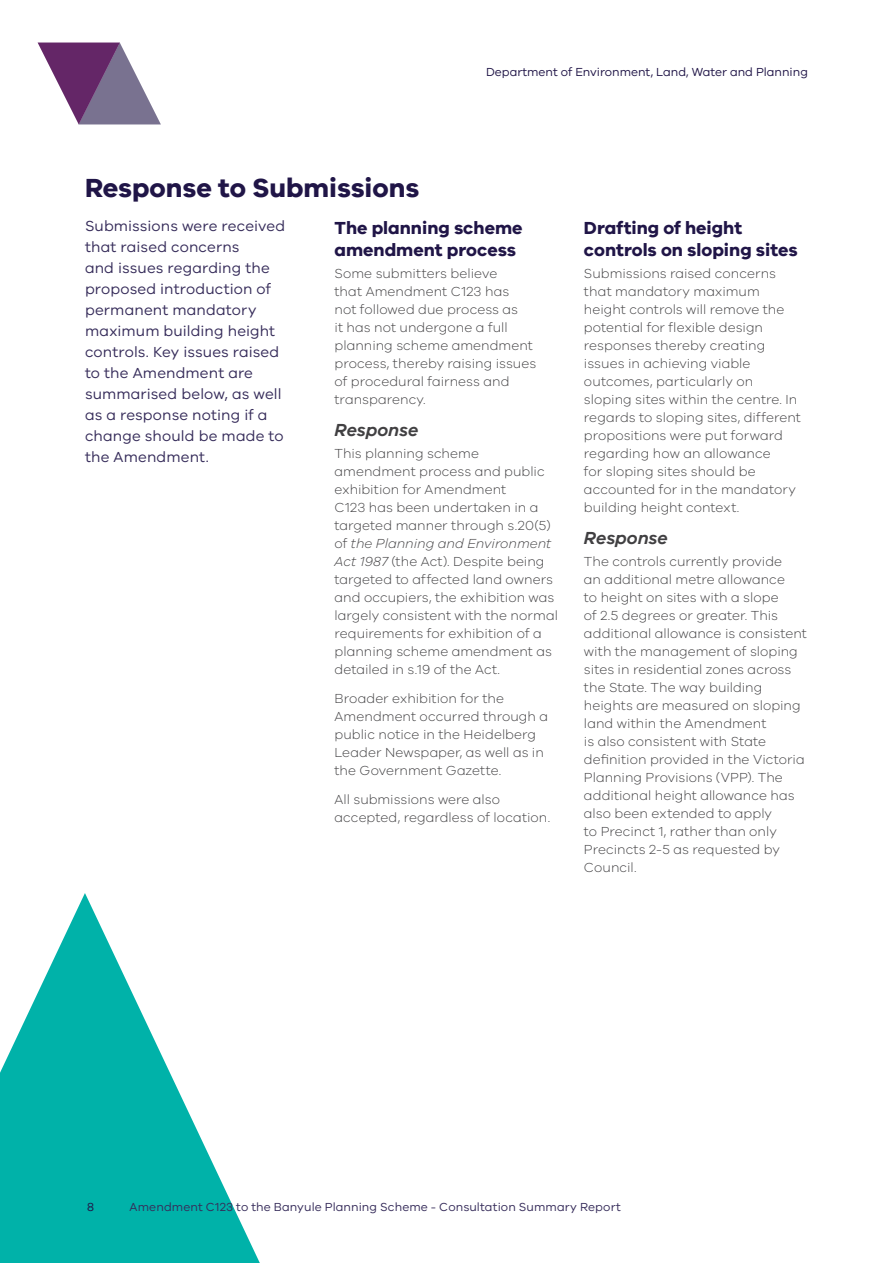
<style>
.page{position:relative;width:893px;height:1263px;background:#fff}
.page>*{position:absolute;margin:0;border:0;box-sizing:border-box;transform-origin:0 0}
.t1{font:700 27px "VIC";color:#201547}
.t2{font:700 18px/21.6px "VIC";color:#201547}
.t3{font:italic 600 18px "VIC";letter-spacing:-.01em;color:#414042}
.t4{font:15px/21px "VIC";letter-spacing:.01em;color:#362c5a}
.t5{font:300 13.5px/18px "VIC";letter-spacing:.005em;color:#414042}
.t6{font:12px "VIC";letter-spacing:.01em;color:#362c5a}
.t7{font:12px "VIC";color:#201547}
.s1{font-style:italic}
</style>
<div class="page">
<svg style="left:38px;top:43px;width:123px;height:81px"></svg>
<svg style="left:0;top:893px;width:260px;height:370px;fill:#00b2a9"></svg>
<h1 class="t1" style="left:85px;top:172px;width:336px">Response to Submissions</h1>
<p class="t7" style="left:486px;top:65px;width:323px">Department of Environment, Land, Water and Planning</p>
<p class="t4" style="left:85px;top:215px;width:202px">Submissions were received that raised concerns<br>and issues regarding the proposed introduction of permanent mandatory maximum building height controls. Key issues raised to the Amendment are summarised below, as well as a response noting if a change should be made to the Amendment.</p>
<h2 class="t2" style="left:334px;top:217px;width:190px">The planning scheme amendment process</h2>
<p class="t5" style="left:334px;top:264px;width:203px">Some submitters believe<br>that Amendment C123 has<br>not followed due process as<br>it has not undergone a full planning scheme amendment process, thereby raising issues of procedural fairness and transparency.</p>
<h2 class="t3" style="left:334px;top:419px;width:85px">Response</h2>
<p class="t5" style="left:334px;top:444px;width:225px">This planning scheme amendment process and public exhibition for Amendment<br>C123 has been undertaken in a targeted manner through s.20(5) of <span class="s1">the Planning and Environment<br>Act 1987</span> (the Act). Despite being targeted to affected land owners and occupiers, the exhibition was largely consistent with the normal requirements for exhibition of a planning scheme amendment as detailed in s.19 of the Act.</p>
<p class="t5" style="left:334px;top:689px;width:215px">Broader exhibition for the<br>Amendment occurred through a public notice in the Heidelberg<br>Leader Newspaper, as well as in the Government Gazette.</p>
<p class="t5" style="left:334px;top:790px;width:217px">All submissions were also accepted, regardless of location.</p>
<h2 class="t2" style="left:584px;top:217px;width:215px">Drafting of height controls on sloping sites</h2>
<p class="t5" style="left:584px;top:264px;width:219px">Submissions raised concerns that mandatory maximum height controls will remove the potential for flexible design responses thereby creating issues in achieving viable outcomes, particularly on sloping sites within the centre. In regards to sloping sites, different propositions were put forward regarding how an allowance<br>for sloping sites should be accounted for in the mandatory building height context.</p>
<h2 class="t3" style="left:584px;top:527px;width:85px">Response</h2>
<p class="t5" style="left:584px;top:552px;width:224px">The controls currently provide<br>an additional metre allowance<br>to height on sites with a slope<br>of 2.5 degrees or greater. This additional allowance is consistent with the management of sloping sites in residential zones across the State. The way building heights are measured on sloping land within the Amendment<br>is also consistent with State definition provided in the Victoria<br>Planning Provisions (VPP). The additional height allowance has also been extended to apply<br>to Precinct 1, rather than only<br>Precincts 2-5 as requested by<br>Council.</p>
<p class="t7" style="left:87px;top:1200px;width:8px">8</p>
<p class="t6" style="left:130px;top:1200px;width:493px">Amendment C123 to the Banyule Planning Scheme - Consultation Summary Report</p>
</div>
